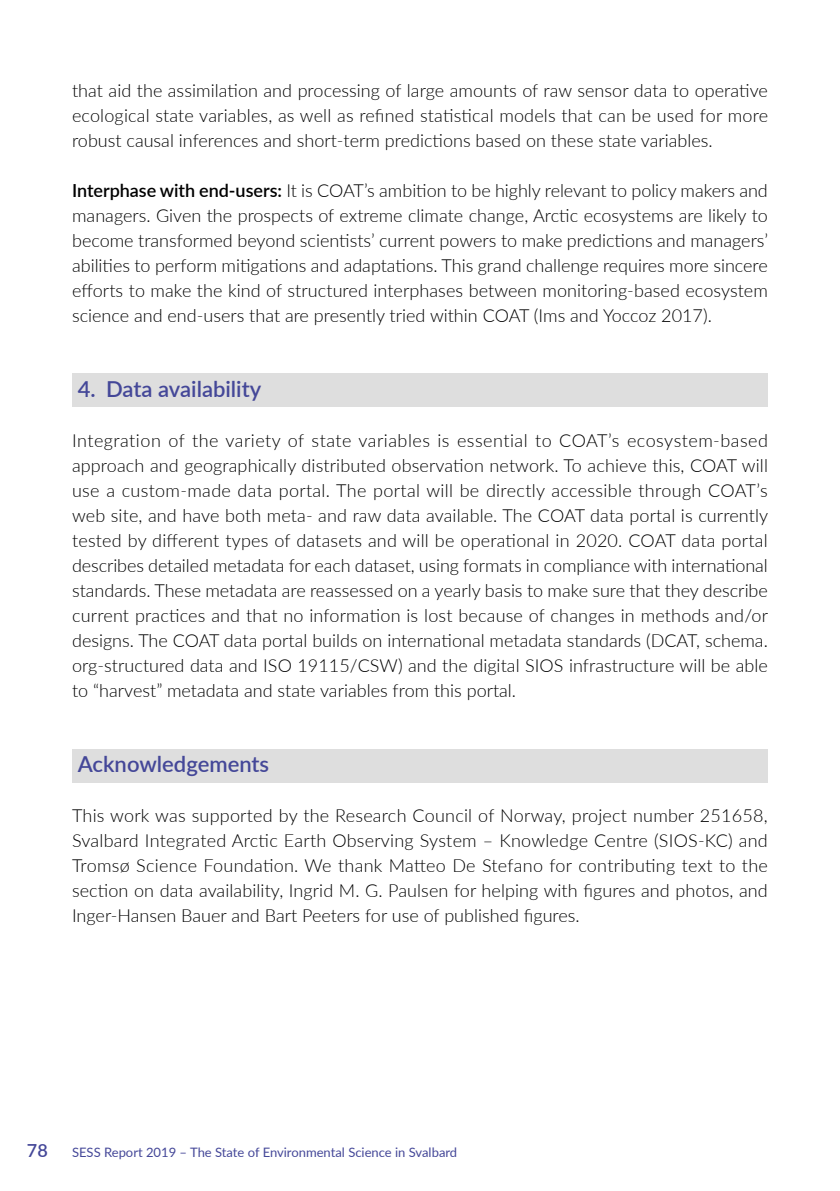
<style>
.page{position:relative;width:840px;height:1191px;background:#fff}
.page>*{position:absolute;margin:0;border:0;box-sizing:border-box;transform-origin:0 0}
.t1{font:600 22px "Lato";color:#444798}
.t2{font:300 18px/25px "Lato";color:#000;text-align:justify}
.t3{font:600 18px "Lato";color:#444798}
.t4{font:13px "Lato";color:#444798}
.s1{font-weight:600}
</style>
<div class="page">
<div style="left:72px;top:374px;width:695px;height:33px;background:#dedede"></div>
<div style="left:72px;top:749px;width:695px;height:33px;background:#dedede"></div>
<p class="t2" style="left:72px;top:77px;width:697px">that aid the assimilation and processing of large amounts of raw sensor data to operative ecological state variables, as well as refined statistical models that can be used for more robust causal inferences and short-term predictions based on these state variables.</p>
<p class="t2" style="left:72px;top:177px;width:697px"><span class="s1">Interphase with end-users:</span> It is COAT’s ambition to be highly relevant to policy makers and managers. Given the prospects of extreme climate change, Arctic ecosystems are likely to become transformed beyond scientists’ current powers to make predictions and managers’ abilities to perform mitigations and adaptations. This grand challenge requires more sincere efforts to make the kind of structured interphases between monitoring-based ecosystem science and end-users that are presently tried within COAT (Ims and Yoccoz 2017).</p>
<p class="t1" style="left:78px;top:373px;width:185px">4. Data availability</p>
<p class="t2" style="left:72px;top:427px;width:697px">Integration of the variety of state variables is essential to COAT’s ecosystem-based approach and geographically distributed observation network. To achieve this, COAT will use a custom-made data portal. The portal will be directly accessible through COAT’s web site, and have both meta- and raw data available. The COAT data portal is currently tested by different types of datasets and will be operational in 2020. COAT data portal describes detailed metadata for each dataset, using formats in compliance with international standards. These metadata are reassessed on a yearly basis to make sure that they describe current practices and that no information is lost because of changes in methods and/or designs. The COAT data portal builds on international metadata standards (DCAT, schema. org-structured data and ISO 19115/CSW) and the digital SIOS infrastructure will be able to “harvest” metadata and state variables from this portal.</p>
<p class="t1" style="left:78px;top:748px;width:193px">Acknowledgements</p>
<p class="t2" style="left:72px;top:802px;width:697px">This work was supported by the Research Council of Norway, project number 251658, Svalbard Integrated Arctic Earth Observing System – Knowledge Centre (SIOS-KC) and Tromsø Science Foundation. We thank Matteo De Stefano for contributing text to the section on data availability, Ingrid M. G. Paulsen for helping with figures and photos, and Inger-Hansen Bauer and Bart Peeters for use of published figures.</p>
<p class="t3" style="left:27px;top:1137px;width:23px">78</p>
<p class="t4" style="left:72px;top:1142px;width:386px">SESS Report 2019 – The State of Environmental Science in Svalbard</p>
</div>
